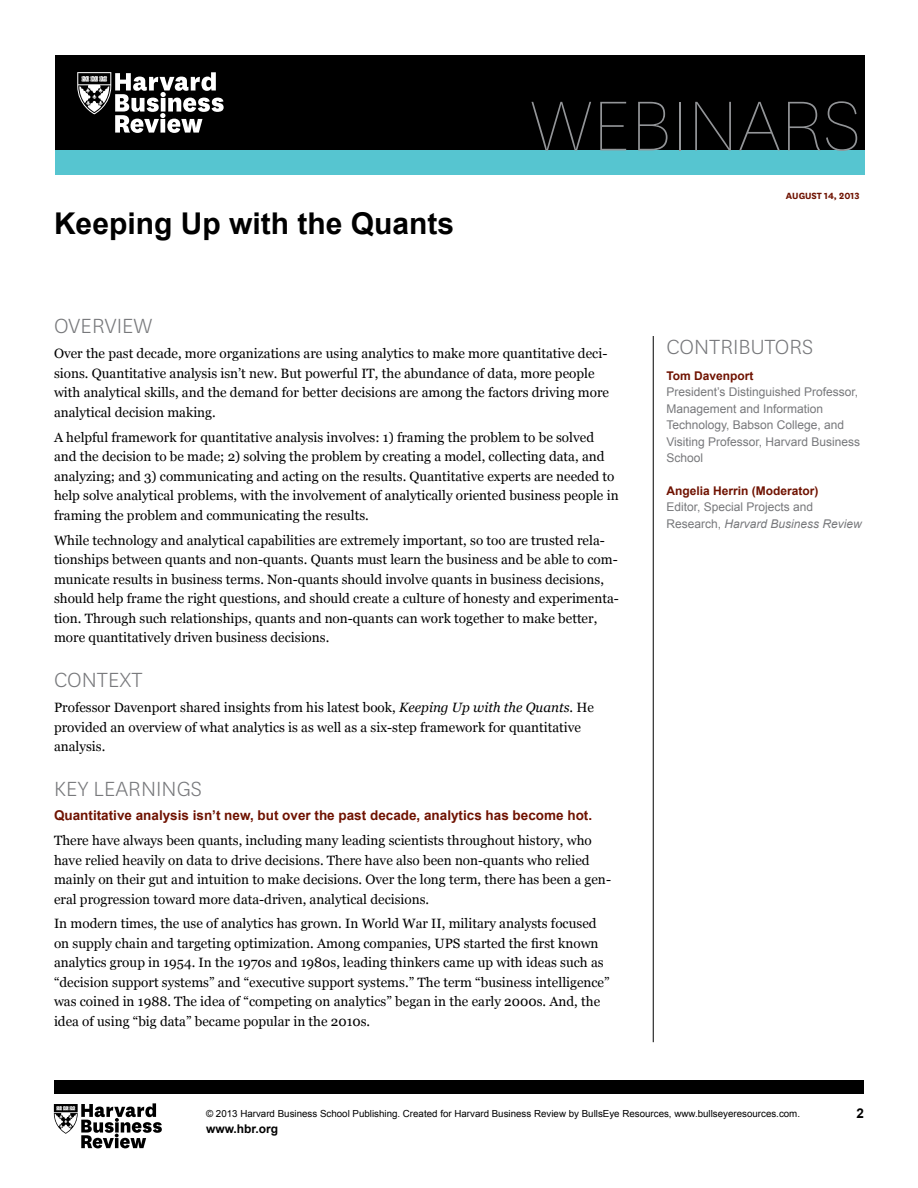
<style>
.page{position:relative;width:918px;height:1188px;background:#fff}
.page>*{position:absolute;margin:0;border:0;box-sizing:border-box;transform-origin:0 0}
.t1{font:100 82.5px "National HBR";color:#939598}
.t2{font:700 30px "Arial";color:#000}
.t3{font:300 24px "National HBR";color:#77787b}
.t4{font:13.5px/19.5px "Georgia";color:#000}
.t5{font:700 13.5px "Arial";color:#000}
.t6{font:12px/16.5px "Arial";color:#77787b}
.t7{font:700 12px "Arial";color:#000}
.t8{font:700 10.5px "National HBR";color:#6f1200}
.t9{font:9.75px "Arial";color:#000}
.s1{font-style:italic}
.s2{font-family:"Arial";font-weight:700;color:#6f1200}
.s3{font-weight:700;color:#6f1200}
</style>
<div class="page">
<div style="left:55px;top:55px;width:810px;height:95px;background:#000"></div>
<div style="left:55px;top:150px;width:810px;height:25px;background:#56c5d0"></div>
<svg style="left:77px;top:72px;width:147px;height:61px"></svg>
<div style="left:54px;top:1080px;width:810px;height:14px;background:#000"></div>
<svg style="left:53px;top:1103px;width:109px;height:45px"></svg>
<hr style="left:653px;top:336px;width:1px;height:706px;background:#000">
<h1 class="t1" style="left:530px;top:77px;width:333px">WEBINARS</h1>
<p class="t2" style="left:54px;top:203px;width:402px">Keeping Up with the Quants</p>
<p class="t3" style="left:54px;top:311px;width:100px">OVERVIEW</p>
<p class="t4" style="left:54px;top:344px;width:557px">Over the past decade, more organizations are using analytics to make more quantitative deci&shy;sions. Quantitative analysis isn’t new. But powerful IT, the abundance of data, more people with analytical skills, and the demand for better decisions are among the factors driving more analytical decision making.</p>
<p class="t4" style="left:54px;top:428px;width:566px">A helpful framework for quantitative analysis involves: 1) framing the problem to be solved and the decision to be made; 2) solving the problem by creating a model, collecting data, and analyzing; and 3) communicating and acting on the results. Quantitative experts are needed to help solve analytical problems, with the involvement of analytically oriented business people in framing the problem and communicating the results.</p>
<p class="t4" style="left:54px;top:531px;width:567px">While technology and analytical capabilities are extremely important, so too are trusted rela&shy;tionships between quants and non-quants. Quants must learn the business and be able to com&shy;municate results in business terms. Non-quants should involve quants in business decisions, should help frame the right questions, and should create a culture of honesty and experimenta&shy;tion. Through such relationships, quants and non-quants can work together to make better, more quantitatively driven business decisions.</p>
<p class="t3" style="left:54px;top:665px;width:90px">CONTEXT</p>
<p class="t4" style="left:54px;top:698px;width:542px">Professor Davenport shared insights from his latest book, <span class="s1">Keeping Up with the Quants</span>. He provided an overview of what analytics is as well as a six-step framework for quantitative analysis.</p>
<p class="t3" style="left:54px;top:774px;width:87px">KEY LEARNIN</p>
<p class="t3" style="left:177px;top:774px;width:27px">GS</p>
<p class="t4" style="left:54px;top:803px;width:540px;line-height:24.9px"><span class="s2">Quantitative analysis isn’t new, but over the past decade, analytics has become hot.<br></span>There have always been quants, including many leading scientists throughout history, who</p>
<p class="t4" style="left:54px;top:851px;width:559px">have relied heavily on data to drive decisions. There have also been non-quants who relied mainly on their gut and intuition to make decisions. Over the long term, there has been a gen&shy;eral progression toward more data-driven, analytical decisions.</p>
<p class="t4" style="left:54px;top:914px;width:557px">In modern times, the use of analytics has grown. In World War II, military analysts focused on supply chain and targeting optimization. Among companies, UPS started the first known analytics group in 1954. In the 1970s and 1980s, leading thinkers came up with ideas such as “decision support systems” and “executive support systems.” The term “business intelligence” was coined in 1988. The idea of “competing on analytics” began in the early 2000s. And, the idea of using “big data” became popular in the 2010s.</p>
<p class="t8" style="left:786px;top:188px;width:75px">AUGUST 14, 2013</p>
<p class="t3" style="left:666px;top:332px;width:13px">CONTRI</p>
<p class="t3" style="left:739px;top:332px;width:76px">BUTORS</p>
<p class="t6" style="left:666px;top:367px;width:195px"><span class="s3">Tom Davenport<br></span>President’s Distinguished Professor,<br>Management and Information<br>Technology, Babson College, and<br>Visiting Professor, Harvard Business<br>School</p>
<p class="t6" style="left:666px;top:482px;width:197px"><span class="s3">Angelia Herrin (Moderator)<br></span>Editor, Special Projects and<br>Research, <span class="s1">Harvard Business Review</span></p>
<p class="t9" style="left:206px;top:1107px;width:596px">© 2013 Harvard Business School Publishing. Created for Harvard Business Review by BullsEye Resources, www.bullseyeresources.com.</p>
<p class="t7" style="left:206px;top:1121px;width:74px">www.hbr.org</p>
<p class="t5" style="left:856px;top:1104px;width:9px">2</p>
</div>
